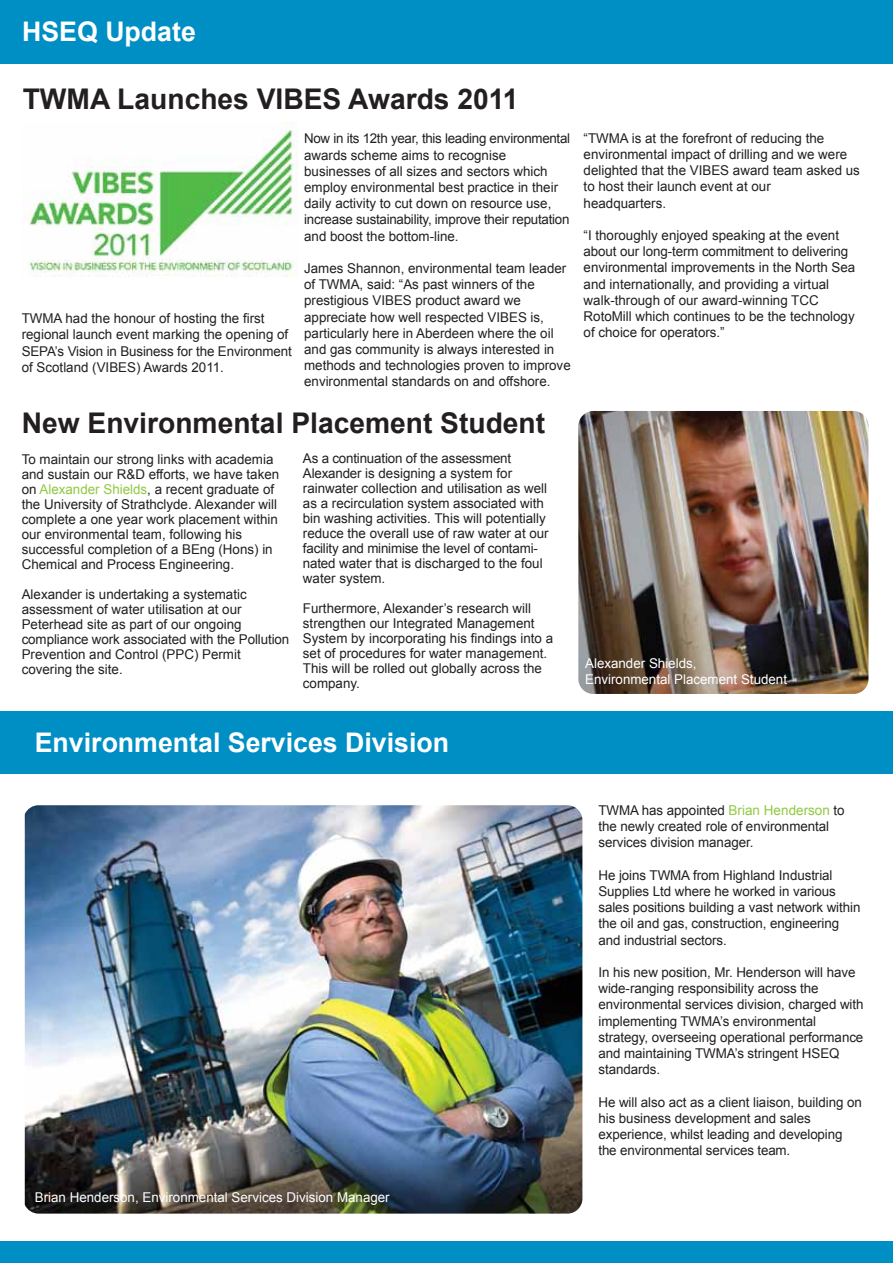
<style>
.page{position:relative;width:893px;height:1263px;background:#fff}
.page>*{position:absolute;margin:0;border:0;box-sizing:border-box;transform-origin:0 0}
.t1{font:700 28.5px "Arial";color:#231f20}
.t2{font:700 27px "Arial";color:#fff}
.t3{font:13.5px/16.2px "Arial";color:#231f20}
.t4{font:13.5px/16.2px "Arial";color:#fff}
.s1{color:#92c842}
.s2{font-size:13.65px;color:#92c842}
</style>
<div class="page">
<div style="left:0;top:1241px;width:892px;height:22px;background:#008fc5"></div>
<div style="left:0;top:0;width:892px;height:64px;background:#008fc5"></div>
<img style="left:28px;top:122px;width:270px;height:155px">
<div style="left:0;top:711px;width:892px;height:63px;background:#008fc5"></div>
<img style="left:25px;top:805px;width:557px;height:409px">
<img style="left:578px;top:411px;width:290px;height:283px">
<h2 class="t2" style="left:22px;top:14px;width:175px">HSEQ Update</h2>
<h1 class="t1" style="left:23px;top:81px;width:497px">TWMA Launches VIBES Awards 2011</h1>
<p class="t3" style="left:22px;top:311px;width:271px">TWMA had the honour of hosting the first regional launch event marking the opening of SEPA’s Vision in Business for the Environment of Scotland (VIBES) Awards 2011.</p>
<p class="t3" style="left:304px;top:131px;width:267px">Now in its 12th year, this leading environmental awards scheme aims to recognise businesses of all sizes and sectors which employ environmental best practice in their daily activity to cut down on resource use, increase sustainability, improve their reputation and boost the bottom-line.</p>
<p class="t3" style="left:304px;top:260px;width:268px">James Shannon, environmental team leader of TWMA, said: “As past winners of the prestigious VIBES product award we appreciate how well respected VIBES is, particularly here in Aberdeen where the oil and gas community is always interested in methods and technologies proven to improve environmental standards on and offshore.</p>
<h1 class="t1" style="left:22px;top:404px;width:525px">New Environmental Placement Student</h1>
<p class="t3" style="left:22px;top:452px;width:259px;line-height:15px">To maintain our strong links with academia and sustain our R&amp;D efforts, we have taken on <span class="s1">Alexander Shields</span>, a recent graduate of the University of Strathclyde. Alexander will complete a one year work placement within our environmental team, following his successful completion of a BEng (Hons) in Chemical and Process Engineering.</p>
<p class="t3" style="left:22px;top:587px;width:269px;line-height:15px">Alexander is undertaking a systematic assessment of water utilisation at our Peterhead site as part of our ongoing compliance work associated with the Pollution Prevention and Control (PPC) Permit covering the site.</p>
<p class="t3" style="left:303px;top:451px;width:247px;line-height:15px">As a continuation of the assessment Alexander is designing a system for rainwater collection and utilisation as well as a recirculation system associated with bin washing activities. This will potentially reduce the overall use of raw water at our facility and minimise the level of contami&shy;nated water that is discharged to the foul water system.</p>
<p class="t3" style="left:303px;top:601px;width:252px;line-height:15px">Furthermore, Alexander’s research will strengthen our Integrated Management System by incorporating his findings into a set of procedures for water management.<br>This will be rolled out globally across the company.</p>
<p class="t3" style="left:583px;top:130px;width:278px">“TWMA is at the forefront of reducing the environmental impact of drilling and we were delighted that the VIBES award team asked us to host their launch event at our<br>headquarters.</p>
<p class="t3" style="left:583px;top:227px;width:273px">“I thoroughly enjoyed speaking at the event about our long-term commitment to delivering environmental improvements in the North Sea and internationally, and providing a virtual walk-through of our award-winning TCC RotoMill which continues to be the technology of choice for operators.”</p>
<p class="t4" style="left:585px;top:655px;width:203px">Alexander Shields,<br>Environmental Placement Student</p>
<h2 class="t2" style="left:35px;top:725px;width:416px">Environmental Services Division</h2>
<p class="t4" style="left:35px;top:1190px;width:356px">Brian Henderson, Environmental Services Division Manager</p>
<p class="t3" style="left:598px;top:802px;width:248px">TWMA has appointed <span class="s2">Brian Henderson</span> to the newly created role of environmental services division manager.</p>
<p class="t3" style="left:598px;top:867px;width:263px">He joins TWMA from Highland Industrial Supplies Ltd where he worked in various sales positions building a vast network within the oil and gas, construction, engineering and industrial sectors.</p>
<p class="t3" style="left:598px;top:964px;width:266px">In his new position, Mr. Henderson will have wide-ranging responsibility across the environmental services division, charged with implementing TWMA’s environmental strategy, overseeing operational performance and maintaining TWMA’s stringent HSEQ standards.</p>
<p class="t3" style="left:598px;top:1094px;width:265px">He will also act as a client liaison, building on his business development and sales experience, whilst leading and developing the environmental services team.</p>
</div>
